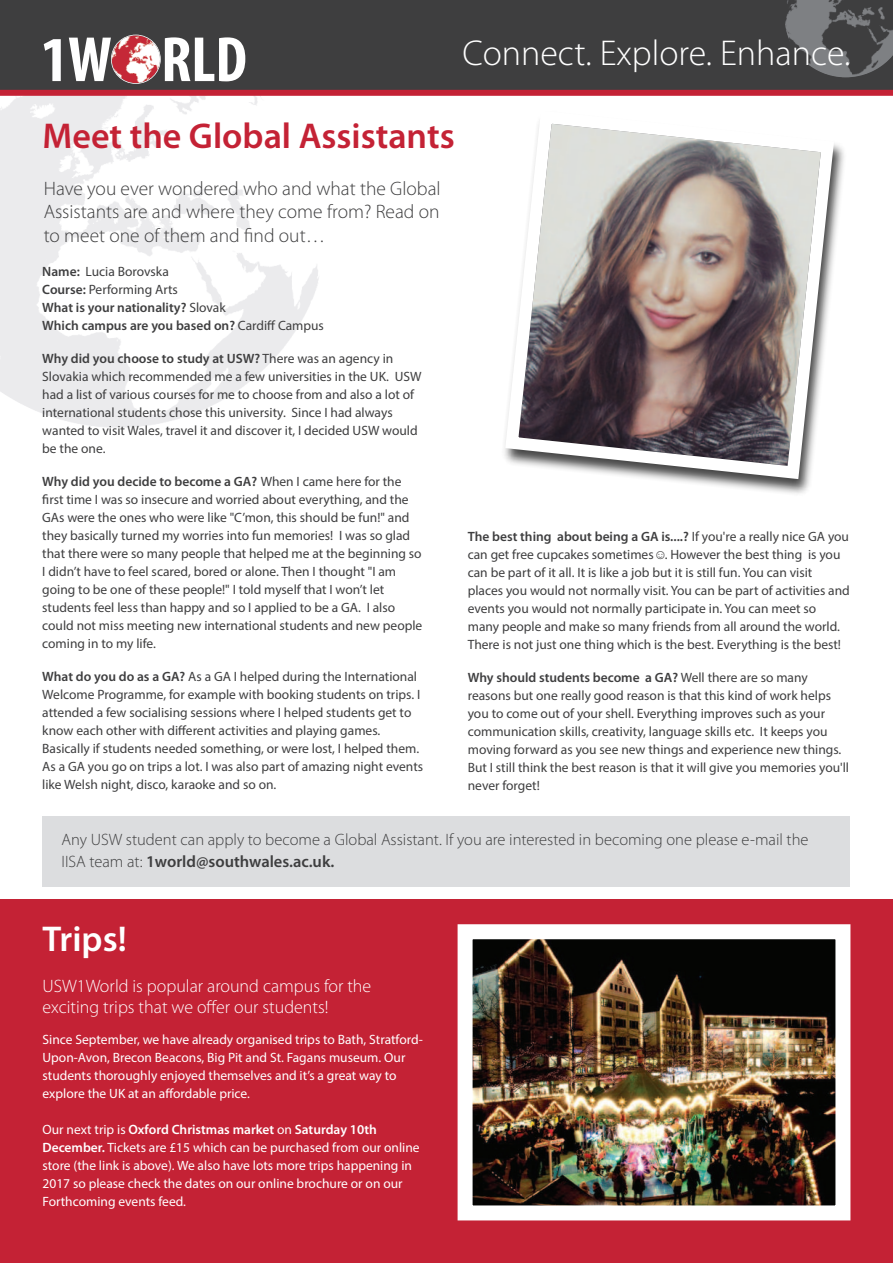
<style>
.page{position:relative;width:893px;height:1263px;background:#fff}
.page>*{position:absolute;margin:0;border:0;box-sizing:border-box;transform-origin:0 0}
.t1{font:300 36px "Myriad Pro";color:#fff}
.t2{font:600 36px "Myriad Pro";color:#c42235}
.t3{font:600 36px "Myriad Pro";color:#fff}
.t4{font:300 19.5px/23.4px "Myriad Pro";color:#3e3e3f;text-align:justify}
.t5{font:300 18px/21.6px "Myriad Pro";color:#fff}
.t6{font:300 16.5px/22.5px "Myriad Pro";color:#3e3e3f}
.t7{font:13.5px/18px "Myriad Pro";color:#3e3e3f}
.t8{font:13.5px/18px "Myriad Pro";color:#fff}
.t9{font:600 13.5px/18px "Myriad Pro";color:#3e3e3f}
.s1{font-weight:400}
.s2{font-weight:600}
.s3{font-family:"Courier New";font-style:italic}
</style>
<div class="page">
<div style="left:0;top:0;width:893px;height:93px;background:#3e3e3f"></div>
<svg style="left:44px;top:37px;width:201px;height:44px"></svg>
<img style="left:112px;top:35px;width:48px;height:48px;border-radius:50%">
<div style="left:111px;top:35px;width:50px;height:49px;border:2px solid #fff;border-radius:50%"></div>
<img style="left:785px;top:0;width:108px;height:77px">
<div style="left:0;top:90px;width:893px;height:6px;background:#c42235"></div>
<svg style="left:504px;top:123px;width:337px;height:363px"></svg>
<div style="left:43px;top:816px;width:807px;height:71px;background:#dcdddf"></div>
<div style="left:0;top:899px;width:893px;height:364px;background:#c42235"></div>
<img style="left:474px;top:940px;width:360px;height:264px">
<div style="left:458px;top:924px;width:392px;height:296px;border:15px solid #fff"></div>
<h1 class="t1" style="left:462px;top:39px;width:390px">Connect. Explore. Enhance.</h1>
<h1 class="t2" style="left:43px;top:123px;width:414px">Meet the Global Assistants</h1>
<h2 class="t4" style="left:44px;top:178px;width:398px">Have you ever wondered who and what the Global Assistants are and where they come from? Read on to meet one of them and find out…</h2>
<p class="t9" style="left:42px;top:264px;width:283px">Name: <span class="s1">Lucia Borovska<br></span>Course: <span class="s1">Performing Arts<br></span>What is your nationality? <span class="s1">Slovak<br></span>Which campus are you based on? <span class="s1">Cardiff Campus</span></p>
<p class="t7" style="left:42px;top:351px;width:381px"><span class="s2">Why did you choose to study at USW?</span> There was an agency in Slovakia which recommended me a few universities in the UK. USW had a list of various courses for me to choose from and also a lot of international students chose this university. Since I had always wanted to visit Wales, travel it and discover it, I decided USW would be the one.</p>
<p class="t7" style="left:42px;top:474px;width:382px"><span class="s2">Why did you decide to become a GA?</span> When I came here for the first time I was so insecure and worried about everything, and the GAs were the ones who were like "C’mon, this should be fun!" and they basically turned my worries into fun memories! I was so glad that there were so many people that helped me at the beginning so I didn’t have to feel scared, bored or alone. Then I thought "I am going to be one of these people!" I told myself that I won’t let students feel less than happy and so I applied to be a GA. I also could not miss meeting new international students and new people coming in to my life.</p>
<p class="t7" style="left:42px;top:669px;width:382px"><span class="s2">What do you do as a GA?</span> As a GA I helped during the International Welcome Programme, for example with booking students on trips. I attended a few socialising sessions where I helped students get to know each other with different activities and playing games.<br>Basically if students needed something, or were lost, I helped them.<br>As a GA you go on trips a lot. I was also part of amazing night events like Welsh night, disco, karaoke and so on.</p>
<p class="t7" style="left:468px;top:529px;width:384px"><span class="s2">The best thing about being a GA is....?</span> If you're a really nice GA you can get free cupcakes sometimes <span class="s3">☺</span>. However the best thing is you can be part of it all. It is like a job but it is still fun. You can visit places you would not normally visit. You can be part of activities and events you would not normally participate in. You can meet so many people and make so many friends from all around the world.<br>There is not just one thing which is the best. Everything is the best!</p>
<p class="t7" style="left:468px;top:670px;width:383px"><span class="s2">Why should students become a GA?</span> Well there are so many reasons but one really good reason is that this kind of work helps you to come out of your shell. Everything improves such as your communication skills, creativity, language skills etc. It keeps you moving forward as you see new things and experience new things.<br>But I still think the best reason is that it will give you memories you'll never forget!</p>
<p class="t6" style="left:62px;top:829px;width:748px">Any USW student can apply to become a Global Assistant. If you are interested in becoming one please e-mail the<br>IISA team at: <span class="s2">1world@southwales.ac.uk.</span></p>
<h1 class="t3" style="left:43px;top:926px;width:86px">Trips!</h1>
<h3 class="t5" style="left:43px;top:976px;width:330px">USW1World is popular around campus for the exciting trips that we offer our students!</h3>
<p class="t8" style="left:43px;top:1031px;width:382px">Since September, we have already organised trips to Bath, Stratford-Upon-Avon, Brecon Beacons, Big Pit and St. Fagans museum. Our students thoroughly enjoyed themselves and it’s a great way to explore the UK at an affordable price.</p>
<p class="t8" style="left:43px;top:1121px;width:379px">Our next trip is <span class="s2">Oxford Christmas market</span> on <span class="s2">Saturday 10th December.</span> Tickets are £15 which can be purchased from our online store (the link is above). We also have lots more trips happening in 2017 so please check the dates on our online brochure or on our Forthcoming events feed.</p>
</div>
